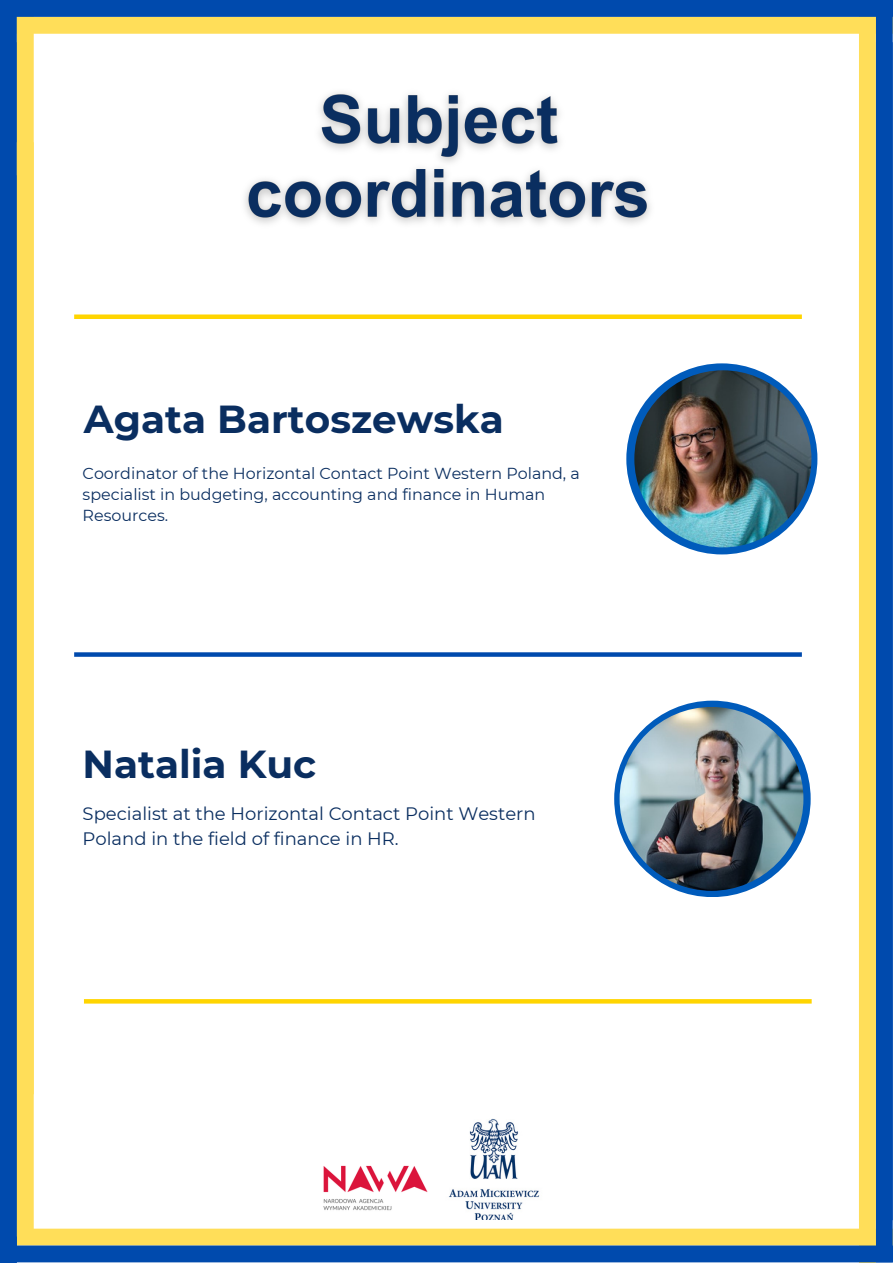
<style>
.page{position:relative;width:893px;height:1264px;background:#fff}
.page>*{position:absolute;margin:0;border:0;box-sizing:border-box;transform-origin:0 0}
.t1{font:700 39px "Montserrat";color:#0a2e60}
.t2{font:18px/24.8px "Montserrat";color:#0a2e60}
.t3{font:15.9px/21.3px "Montserrat";color:#0a2e60}
</style>
<div class="page">
<div style="left:0;top:17px;width:892px;height:17px;background:#ffde59"></div>
<div style="left:0;top:0;width:17px;height:1220px;background:#004aad"></div>
<div style="left:0;top:1228px;width:892px;height:17px;background:#ffde59"></div>
<div style="left:875px;top:0;width:17px;height:1220px;background:#004aad"></div>
<div style="left:875px;top:42px;width:17px;height:1220px;background:#004aad"></div>
<div style="left:17px;top:0;width:17px;height:1094px;background:#ffde59"></div>
<div style="left:0;top:175px;width:17px;height:1087px;background:#004aad"></div>
<div style="left:626px;top:363px;width:191px;height:191px;background:#005bbb;border-radius:50%"></div>
<div style="left:858px;top:0;width:17px;height:1220px;background:#ffde59"></div>
<img style="left:449px;top:1118px;width:91px;height:101px">
<img style="left:323px;top:1165px;width:105px;height:46px">
<div style="left:0;top:0;width:892px;height:17px;background:#004aad"></div>
<div style="left:858px;top:261px;width:17px;height:1001px;background:#ffde59"></div>
<div style="left:0;top:1245px;width:892px;height:17px;background:#004aad"></div>
<div style="left:17px;top:142px;width:17px;height:1094px;background:#ffde59"></div>
<img style="left:634px;top:370px;width:177px;height:177px;border-radius:50%">
<svg style="left:74px;top:652px;width:727px;height:4px;background:#1357b3"></svg>
<div style="left:74px;top:314px;width:727px;height:5px;background:#ffd500"></div>
<svg style="left:614px;top:700px;width:196px;height:197px;background:#0e62ba"></svg>
<img style="left:619px;top:707px;width:184px;height:183px;border-radius:50%">
<svg style="left:84px;top:999px;width:727px;height:4px;background:#ffd606"></svg>
<img style="left:244px;top:92px;width:406px;height:132px">
<p class="t1" style="left:84px;top:395px;width:421px">Agata Bartoszewska</p>
<p class="t3" style="left:83px;top:462px;width:498px">Coordinator of the Horizontal Contact Point Western Poland, a specialist in budgeting, accounting and finance in Human<br>Resources.</p>
<p class="t1" style="left:83px;top:740px;width:235px">Natalia Kuc</p>
<p class="t2" style="left:83px;top:801px;width:454px">Specialist at the Horizontal Contact Point Western<br>Poland in the field of finance in HR.</p>
</div>
